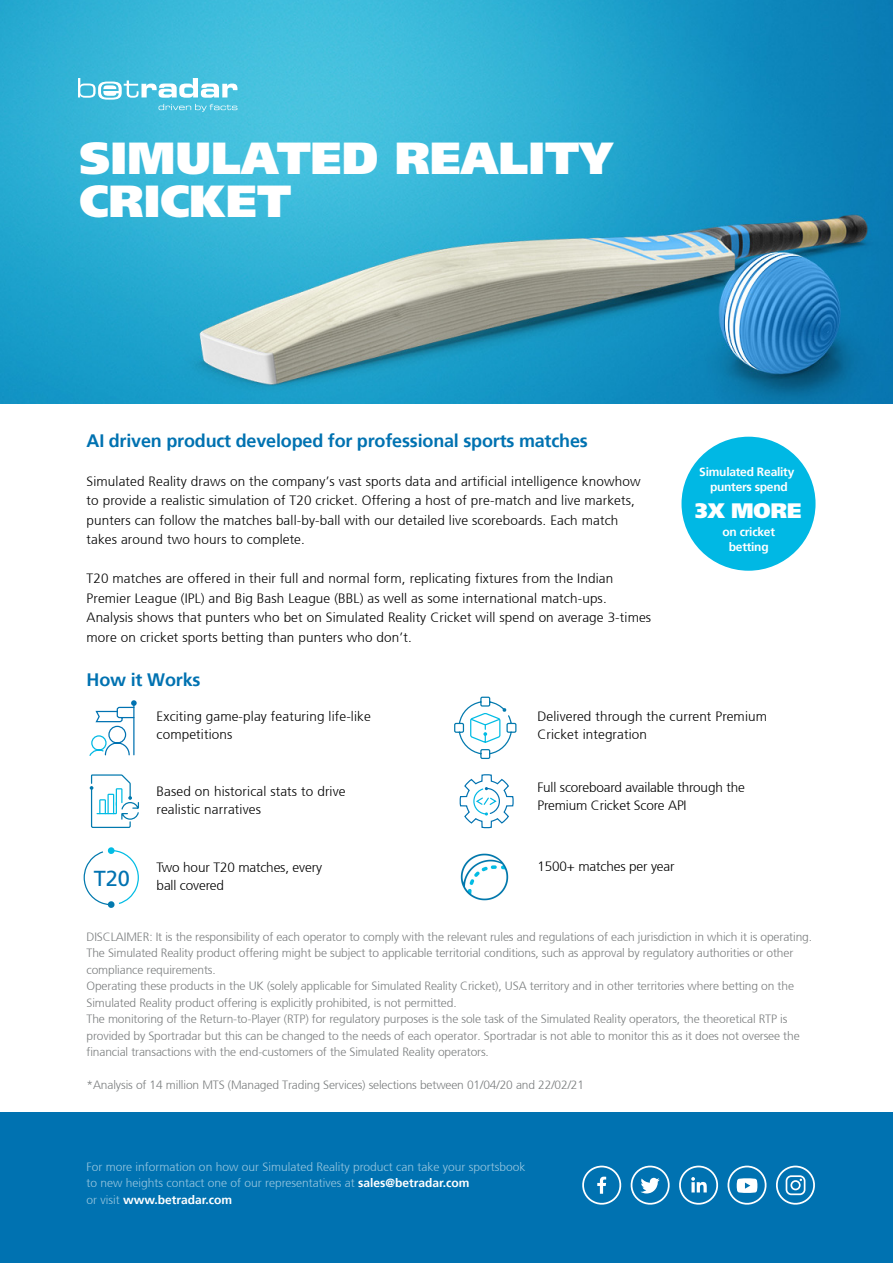
<style>
.page{position:relative;width:893px;height:1263px;background:#fff}
.page>*{position:absolute;margin:0;border:0;box-sizing:border-box;transform-origin:0 0}
.t1{font:900 45px/43px "Frutiger LT Std";color:#fff}
.t2{font:21.75px "Frutiger 55 Roman";color:#0072b1}
.t3{font:900 21px "Frutiger LT Std";color:#fff}
.t4{font:700 18px "Frutiger 65";letter-spacing:-.01em;color:#0072b1}
.t5{font:700 18px "Frutiger 65";letter-spacing:-.01em;color:#0072b1}
.t6{font:300 13.5px/19.5px "Frutiger 45";letter-spacing:.01em;color:#000}
.t7{font:300 13.5px/18px "Frutiger 45";letter-spacing:-.01em;color:#000}
.t8{font:300 12px/16.5px "Frutiger 45";letter-spacing:-.01em;color:#7a7d7e}
.t9{font:300 12px/16.5px "Frutiger 45";color:#99c7e0}
.t10{font:700 12px/14.4px "Frutiger 65";letter-spacing:-.02em;color:#fff;text-align:center}
.t11{font:700 12px "Frutiger 65";color:#fff}
.s1{font-family:"Frutiger 65";font-weight:700;color:#fff}
.s2{font-family:"Frutiger 45";font-weight:300;color:#99c7e0}
</style>
<div class="page">
<div style="left:681px;top:437px;width:134px;height:134px;background:#00b8e4;border-radius:50%"></div>
<img style="left:0;top:0;width:893px;height:404px">
<svg style="left:460px;top:774px;width:54px;height:54px"></svg>
<svg style="left:89px;top:700px;width:48px;height:56px"></svg>
<svg style="left:90px;top:774px;width:49px;height:54px"></svg>
<svg style="left:84px;top:847px;width:55px;height:61px"></svg>
<svg style="left:454px;top:696px;width:63px;height:63px"></svg>
<div style="left:0;top:1112px;width:893px;height:151px;background:#0072b1"></div>
<svg style="left:582px;top:1165px;width:40px;height:40px"></svg>
<svg style="left:630px;top:1166px;width:40px;height:39px"></svg>
<svg style="left:679px;top:1165px;width:40px;height:40px"></svg>
<svg style="left:727px;top:1165px;width:40px;height:40px"></svg>
<svg style="left:776px;top:1165px;width:39px;height:40px"></svg>
<svg style="left:78px;top:78px;width:159px;height:34px"></svg>
<img style="left:460px;top:853px;width:49px;height:48px">
<h1 class="t1" style="left:80px;top:136px;width:535px">SIMULATED REALITY<br>CRICKET</h1>
<h3 class="t4" style="left:87px;top:430px;width:503px">AI driven product developed for professional sports matches</h3>
<p class="t6" style="left:87px;top:472px;width:555px">Simulated Reality draws on the company’s vast sports data and artificial intelligence knowhow to provide a realistic simulation of T20 cricket. Offering a host of pre-match and live markets, punters can follow the matches ball-by-ball with our detailed live scoreboards. Each match takes around two hours to complete.</p>
<p class="t6" style="left:87px;top:569px;width:566px">T20 matches are offered in their full and normal form, replicating fixtures from the Indian Premier League (IPL) and Big Bash League (BBL) as well as some international match-ups.<br>Analysis shows that punters who bet on Simulated Reality Cricket will spend on average 3-times more on cricket sports betting than punters who don’t.</p>
<h3 class="t5" style="left:87px;top:669px;width:116px">How it Works</h3>
<p class="t6" style="left:157px;top:707px;width:216px;line-height:18px">Exciting game-play featuring life-like competitions</p>
<p class="t10" style="left:699px;top:464px;width:97px">Simulated Reality</p>
<p class="t10" style="left:710px;top:480px;width:79px">punters spend</p>
<p class="t10" style="left:722px;top:525px;width:54px">on cricket betting</p>
<h3 class="t3" style="left:695px;top:498px;width:108px">3X MORE</h3>
<p class="t6" style="left:537px;top:707px;width:231px;line-height:18px">Delivered through the current Premium<br>Cricket integration</p>
<h2 class="t2" style="left:94px;top:865px;width:38px">T20</h2>
<p class="t6" style="left:157px;top:782px;width:190px;line-height:18px">Based on historical stats to drive realistic narratives</p>
<p class="t7" style="left:157px;top:858px;width:167px">Two hour T20 matches, every ball covered</p>
<p class="t7" style="left:537px;top:779px;width:209px">Full scoreboard available through the<br>Premium Cricket Score API</p>
<p class="t7" style="left:537px;top:858px;width:139px">1500+ matches per year</p>
<p class="t8" style="left:87px;top:928px;width:727px">DISCLAIMER: It is the responsibility of each operator to comply with the relevant rules and regulations of each jurisdiction in which it is operating.<br>The Simulated Reality product offering might be subject to applicable territorial conditions, such as approval by regulatory authorities or other compliance requirements.<br>Operating these products in the UK (solely applicable for Simulated Reality Cricket), USA territory and in other territories where betting on the Simulated Reality product offering is explicitly prohibited, is not permitted.<br>The monitoring of the Return-to-Player (RTP) for regulatory purposes is the sole task of the Simulated Reality operators, the theoretical RTP is provided by Sportradar but this can be changed to the needs of each operator. Sportradar is not able to monitor this as it does not oversee the financial transactions with the end-customers of the Simulated Reality operators.</p>
<p class="t8" style="left:87px;top:1077px;width:499px">*Analysis of 14 million MTS (Managed Trading Services) selections between 01/04/20 and 22/02/21</p>
<p class="t9" style="left:87px;top:1158px;width:440px">For more information on how our Simulated Reality product can take your sportsbook to new heights contact one of our representatives at <span class="s1">sales@betradar.com</span></p>
<p class="t11" style="left:87px;top:1192px;width:147px"><span class="s2">or visit</span> www.betradar.com</p>
</div>
